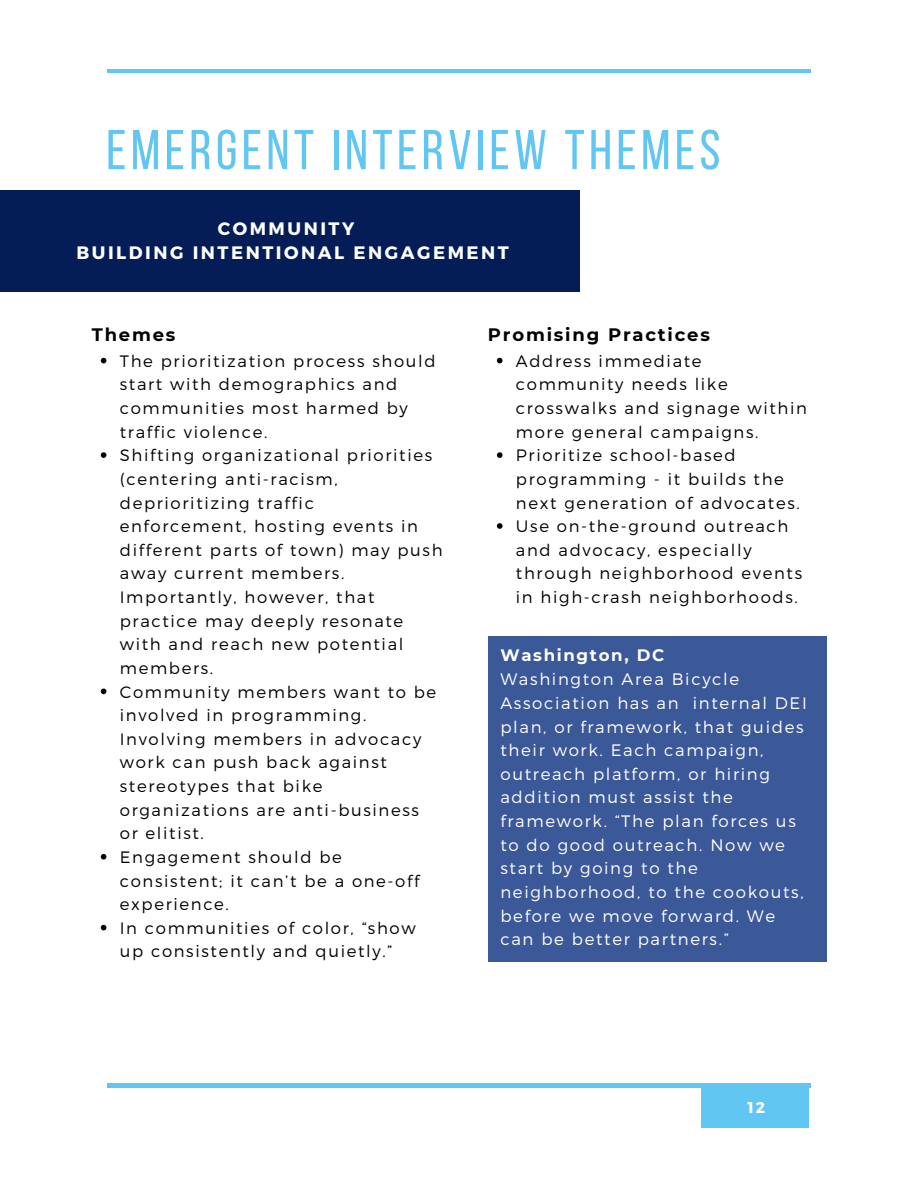
<style>
.page{position:relative;width:918px;height:1188px;background:#fff}
.page>*{position:absolute;margin:0;border:0;box-sizing:border-box;transform-origin:0 0}
.t1{font:56.1px "Bebas Neue";letter-spacing:.08em;color:#62c6f2}
.t2{font:700 18px/24.8px "Montserrat";letter-spacing:.14em;color:#fff}
.t3{font:700 18px "Montserrat";letter-spacing:.1em;color:#000}
.t4{font:300 16.65px/23.7px "Montserrat";letter-spacing:.1em;color:#fff}
.t5{font:700 16.65px "Montserrat";letter-spacing:.1em;color:#fff}
.t6{font:300 16.5px/23.7px "Montserrat";letter-spacing:.1em;color:#000}
.t7{font:700 15.6px "Montserrat";color:#fff}
</style>
<div class="page">
<hr style="left:107px;top:69px;width:703px;height:4px;background:#62c6f2">
<div style="left:701px;top:1084px;width:108px;height:44px;background:#62c6f2"></div>
<hr style="left:107px;top:1084px;width:703px;height:3px;background:#62c6f2">
<div style="left:0;top:191px;width:580px;height:101px;background:#041d57"></div>
<svg style="left:101px;top:358px;width:5px;height:5px"></svg>
<svg style="left:101px;top:452px;width:5px;height:6px"></svg>
<svg style="left:101px;top:689px;width:5px;height:5px"></svg>
<svg style="left:101px;top:854px;width:5px;height:6px"></svg>
<svg style="left:101px;top:925px;width:5px;height:5px"></svg>
<svg style="left:497px;top:358px;width:6px;height:5px"></svg>
<svg style="left:497px;top:452px;width:6px;height:6px"></svg>
<svg style="left:497px;top:523px;width:6px;height:6px"></svg>
<div style="left:488px;top:637px;width:339px;height:325px;background:#3b5998"></div>
<h1 class="t1" style="left:106px;top:127px;width:616px">EMERGENT INTERVIEW THEMES</h1>
<p class="t2" style="left:76px;top:215px;width:434px;text-indent:141px">COMMUNITY<br>BUILDING INTENTIONAL ENGAGEMENT</p>
<p class="t3" style="left:92px;top:324px;width:85px">Themes</p>
<p class="t6" style="left:120px;top:348px;width:324px">The prioritization process should start with demographics and communities most harmed by traffic violence.<br>Shifting organizational priorities (centering anti-racism, deprioritizing traffic enforcement, hosting events in different parts of town) may push away current members.<br>Importantly, however, that practice may deeply resonate with and reach new potential members.<br>Community members want to be involved in programming.<br>Involving members in advocacy work can push back against stereotypes that bike organizations are anti-business<br>or elitist.<br>Engagement should be consistent; it can’t be a one-off experience.<br>In communities of color, “show up consistently and quietly.”</p>
<p class="t3" style="left:488px;top:324px;width:224px">Promising Practices</p>
<p class="t6" style="left:516px;top:348px;width:293px">Address immediate community needs like crosswalks and signage within more general campaigns.<br>Prioritize school-based programming - it builds the next generation of advocates.<br>Use on-the-ground outreach and advocacy, especially through neighborhood events in high-crash neighborhoods.</p>
<p class="t5" style="left:500px;top:644px;width:165px">Washington, DC</p>
<p class="t4" style="left:500px;top:667px;width:308px">Washington Area Bicycle<br>Association has an internal DEI plan, or framework, that guides their work. Each campaign, outreach platform, or hiring addition must assist the framework. “The plan forces us to do good outreach. Now we start by going to the neighborhood, to the cookouts, before we move forward. We can be better partners.”</p>
<p class="t7" style="left:747px;top:1097px;width:19px">12</p>
</div>
